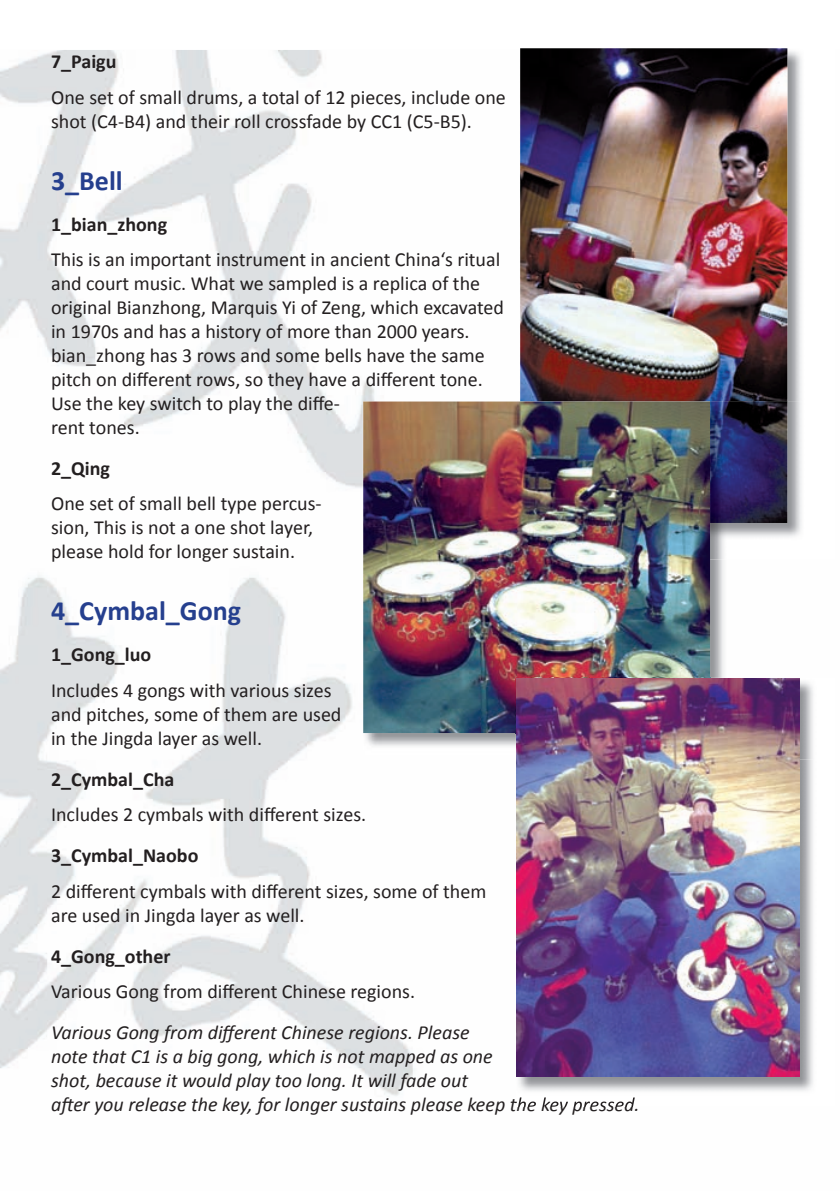
<style>
.page{position:relative;width:840px;height:1191px;background:#fff}
.page>*{position:absolute;margin:0;border:0;box-sizing:border-box;transform-origin:0 0}
.t1{font:700 28px "Calibri";color:#253f8e}
.t2{font:20px/24px "Calibri";color:#231f20}
.t3{font:italic 20px/24px "Calibri";color:#231f20}
.t4{font:700 20px "Calibri";color:#231f20}
</style>
<div class="page">
<img style="left:0;top:50px;width:633px;height:1057px">
<img style="left:519px;top:49px;width:283px;height:352px">
<img style="left:520px;top:48px;width:267px;height:353px">
<img style="left:362px;top:401px;width:440px;height:358px">
<img style="left:363px;top:401px;width:346px;height:332px">
<img style="left:515px;top:678px;width:298px;height:419px">
<img style="left:515px;top:1097px;width:120px;height:9px">
<img style="left:516px;top:678px;width:282px;height:399px">
<p class="t4" style="left:51px;top:49px;width:67px">7_Paigu</p>
<p class="t2" style="left:51px;top:85px;width:456px">One set of small drums, a total of 12 pieces, include one shot (C4-B4) and their roll crossfade by CC1 (C5-B5).</p>
<h1 class="t1" style="left:51px;top:162px;width:73px">3_Bell</h1>
<p class="t4" style="left:51px;top:211px;width:118px">1_bian_zhong</p>
<p class="t2" style="left:51px;top:247px;width:454px">This is an important instrument in ancient China‘s ritual and court music. What we sampled is a replica of the original Bianzhong, Marquis Yi of Zeng, which excavated in 1970s and has a history of more than 2000 years. bian_zhong has 3 rows and some bells have the same pitch on different rows, so they have a different tone.<br>Use the key switch to play the diffe-<br>rent tones.</p>
<p class="t4" style="left:51px;top:456px;width:60px">2_Qing</p>
<p class="t2" style="left:51px;top:492px;width:272px">One set of small bell type percus&shy;sion, This is not a one shot layer, please hold for longer sustain.</p>
<h1 class="t1" style="left:51px;top:593px;width:191px">4_Cymbal_Gong</h1>
<p class="t4" style="left:51px;top:642px;width:102px">1_Gong_luo</p>
<p class="t2" style="left:51px;top:678px;width:292px">Includes 4 gongs with various sizes and pitches, some of them are used in the Jingda layer as well.</p>
<p class="t4" style="left:51px;top:766px;width:125px">2_Cymbal_Cha</p>
<p class="t2" style="left:51px;top:802px;width:316px">Includes 2 cymbals with different sizes.</p>
<p class="t4" style="left:51px;top:842px;width:149px">3_Cymbal_Naobo</p>
<p class="t2" style="left:51px;top:879px;width:436px">2 different cymbals with different sizes, some of them are used in Jingda layer as well.</p>
<p class="t4" style="left:51px;top:943px;width:121px">4_Gong_other</p>
<p class="t2" style="left:51px;top:979px;width:365px">Various Gong from different Chinese regions.</p>
<p class="t3" style="left:51px;top:1019px;width:589px">Various Gong from different Chinese regions. Please<br>note that C1 is a big gong, which is not mapped as one<br>shot, because it would play too long. It will fade out<br>after you release the key, for longer sustains please keep the key pressed.</p>
</div>
